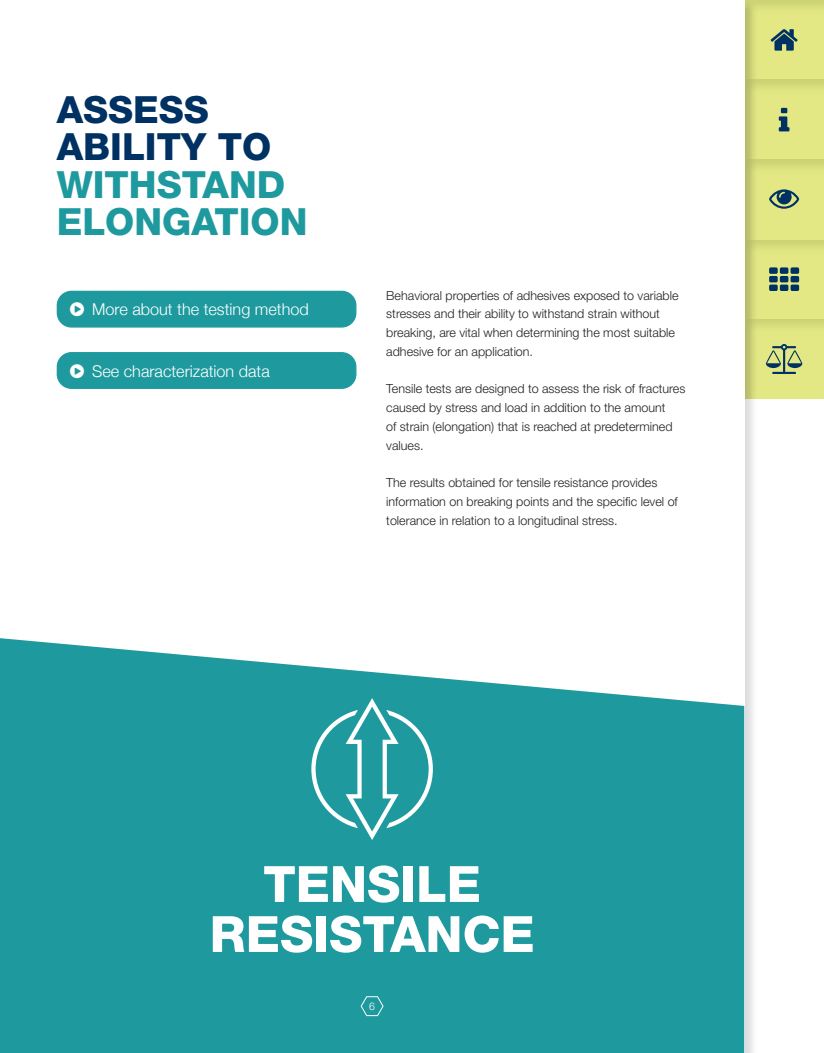
<style>
.page{position:relative;width:824px;height:1053px;background:#fff}
.page>*{position:absolute;margin:0;border:0;box-sizing:border-box;transform-origin:0 0}
.t1{font:800 50px/50px "Helvetica Neue LT Std";color:#fff;text-align:center}
.t2{font:800 37.5px/37.5px "Helvetica Neue LT Std";color:#1e9a9f}
.t3{font:800 37.5px/37.5px "Helvetica Neue LT Std";color:#003163}
.t4{font:300 16.25px "Helvetica Neue";color:#fff}
.t5{font:300 12.5px/18.8px "Helvetica Neue LT Std";color:#231f20}
.t6{font:300 10.5px "Helvetica Neue LT Std";color:#fff}
</style>
<div class="page">
<svg style="left:770px;top:29px;width:28px;height:22px"></svg>
<svg style="left:779px;top:108px;width:10px;height:23px"></svg>
<svg style="left:769px;top:267px;width:30px;height:24px"></svg>
<svg style="left:769px;top:189px;width:30px;height:20px"></svg>
<svg style="left:766px;top:344px;width:36px;height:30px"></svg>
<svg style="left:0;top:638px;width:744px;height:414px;background:#31a2a7"></svg>
<svg style="left:311px;top:698px;width:122px;height:142px;background:#41a9ad"></svg>
<div style="left:57px;top:352px;width:299px;height:36px;background:#1e9a9f;border-radius:14px"></div>
<div style="left:57px;top:352px;width:299px;height:37px;border:1px solid #1e9a9f;border-radius:14px"></div>
<div style="left:57px;top:291px;width:299px;height:36px;background:#1e9a9f;border-radius:14px"></div>
<div style="left:57px;top:291px;width:299px;height:36px;border:1px solid #1e9a9f;border-radius:14px"></div>
<svg style="left:360px;top:995px;width:24px;height:21px"></svg>
<h2 class="t3" style="left:57px;top:90px;width:216px">ASSESS<br>ABILITY TO</h2>
<h2 class="t2" style="left:57px;top:165px;width:252px">WITHSTAND<br>ELONGATION</h2>
<h3 class="t4" style="left:92px;top:296px;width:218px">More about the testing method</h3>
<h3 class="t4" style="left:92px;top:357px;width:179px">See characterization data</h3>
<p class="t5" style="left:386px;top:285px;width:294px">Behavioral properties of adhesives exposed to variable stresses and their ability to withstand strain without breaking, are vital when determining the most suitable adhesive for an application.</p>
<p class="t5" style="left:386px;top:379px;width:301px">Tensile tests are designed to assess the risk of fractures caused by stress and load in addition to the amount<br>of strain (elongation) that is reached at predetermined values.</p>
<p class="t5" style="left:386px;top:473px;width:293px">The results obtained for tensile resistance provides information on breaking points and the specific level of tolerance in relation to a longitudinal stress.</p>
<h1 class="t1" style="left:210px;top:858px;width:327px">TENSILE<br>RESISTANCE</h1>
<p class="t6" style="left:369px;top:999px;width:7px">6</p>
</div>
